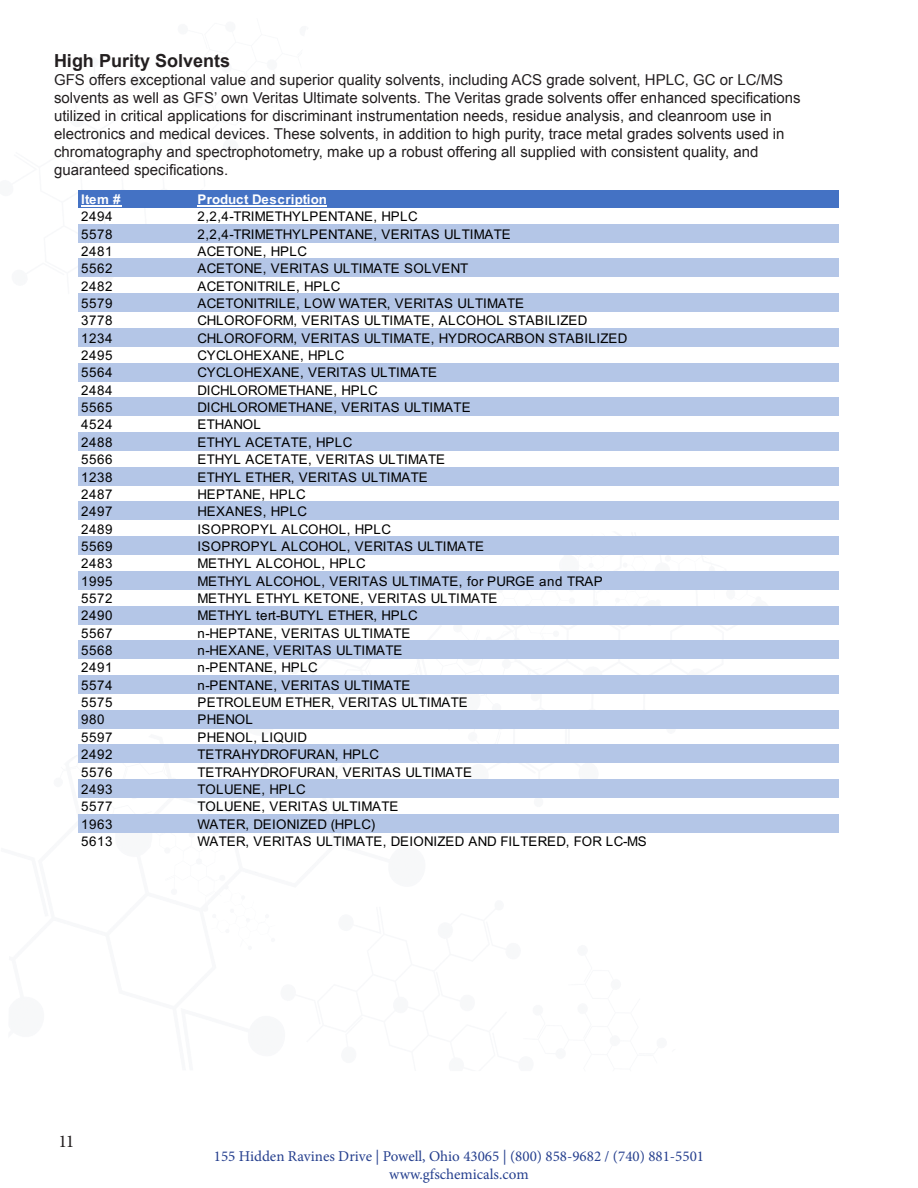
<style>
.page{position:relative;width:918px;height:1188px;background:#fff}
.page>*{position:absolute;margin:0;border:0;box-sizing:border-box;transform-origin:0 0}
.t1{font:700 18px "Arial";color:#231f20}
.t2{font:18px "Minion Pro";color:#231f20}
.t3{font:15px/18px "Arial";color:#231f20}
.t4{font:15px/18px "Minion Pro";color:#253f8e;text-align:center}
.t5{font:13.35px "Arial";letter-spacing:.02em;color:#000}
.t6{font:13.35px "Arial";letter-spacing:-.01em;color:#000}
.t7{font:700 13.35px "Arial";letter-spacing:.01em;color:#fff}
</style>
<div class="page">
<img style="left:73px;top:190px;width:766px;height:683px">
<div style="left:79px;top:190px;width:760px;height:18px;background:#4472c4"></div>
<div style="left:79px;top:224px;width:760px;height:19px;background:#b4c6e7"></div>
<div style="left:79px;top:259px;width:760px;height:18px;background:#b4c6e7"></div>
<div style="left:79px;top:293px;width:760px;height:19px;background:#b4c6e7"></div>
<div style="left:79px;top:328px;width:760px;height:19px;background:#b4c6e7"></div>
<div style="left:79px;top:363px;width:760px;height:18px;background:#b4c6e7"></div>
<div style="left:79px;top:397px;width:760px;height:19px;background:#b4c6e7"></div>
<div style="left:79px;top:432px;width:760px;height:19px;background:#b4c6e7"></div>
<div style="left:79px;top:467px;width:760px;height:19px;background:#b4c6e7"></div>
<div style="left:79px;top:502px;width:760px;height:18px;background:#b4c6e7"></div>
<div style="left:79px;top:536px;width:760px;height:19px;background:#b4c6e7"></div>
<div style="left:79px;top:571px;width:760px;height:19px;background:#b4c6e7"></div>
<div style="left:79px;top:606px;width:760px;height:18px;background:#b4c6e7"></div>
<div style="left:79px;top:640px;width:760px;height:19px;background:#b4c6e7"></div>
<div style="left:79px;top:675px;width:760px;height:19px;background:#b4c6e7"></div>
<div style="left:79px;top:710px;width:760px;height:18px;background:#b4c6e7"></div>
<div style="left:79px;top:745px;width:760px;height:18px;background:#b4c6e7"></div>
<div style="left:79px;top:779px;width:760px;height:19px;background:#b4c6e7"></div>
<div style="left:79px;top:814px;width:760px;height:19px;background:#b4c6e7"></div>
<hr style="left:81px;top:205px;width:40px;height:2px;background:#fff">
<hr style="left:197px;top:205px;width:130px;height:2px;background:#fff">
<p class="t1" style="left:54px;top:49px;width:178px">High Purity Solvents</p>
<p class="t3" style="left:54px;top:71px;width:748px">GFS offers exceptional value and superior quality solvents, including ACS grade solvent, HPLC, GC or LC/MS solvents as well as GFS’ own Veritas Ultimate solvents. The Veritas grade solvents offer enhanced specifications utilized in critical applications for discriminant instrumentation needs, residue analysis, and cleanroom use in</p>
<p class="t3" style="left:54px;top:125px;width:732px">electronics and medical devices. These solvents, in addition to high purity, trace metal grades solvents used in</p>
<p class="t3" style="left:54px;top:143px;width:706px">chromatography and spectrophotometry, make up a robust offering all supplied with consistent quality, and</p>
<p class="t3" style="left:54px;top:161px;width:176px">guaranteed specifications.</p>
<p class="t7" style="left:81px;top:190px;width:41px">Item #</p>
<p class="t7" style="left:197px;top:190px;width:131px">Product Description</p>
<p class="t5" style="left:81px;top:207px;width:33px">2494</p>
<p class="t5" style="left:197px;top:207px;width:222px">2,2,4-TRIMETHYLPENTANE, HPLC</p>
<p class="t5" style="left:81px;top:225px;width:33px">5578</p>
<p class="t5" style="left:197px;top:225px;width:315px">2,2,4-TRIMETHYLPENTANE, VERITAS ULTIMATE</p>
<p class="t5" style="left:81px;top:242px;width:33px">2481</p>
<p class="t5" style="left:197px;top:242px;width:111px">ACETONE, HPLC</p>
<p class="t5" style="left:81px;top:259px;width:33px">5562</p>
<p class="t5" style="left:197px;top:259px;width:273px">ACETONE, VERITAS ULTIMATE SOLVENT</p>
<p class="t5" style="left:81px;top:277px;width:33px">2482</p>
<p class="t5" style="left:197px;top:277px;width:145px">ACETONITRILE, HPLC</p>
<p class="t5" style="left:81px;top:294px;width:33px">5579</p>
<p class="t5" style="left:197px;top:294px;width:328px">ACETONITRILE, LOW WATER, VERITAS ULTIMATE</p>
<p class="t5" style="left:81px;top:311px;width:33px">3778</p>
<p class="t5" style="left:197px;top:311px;width:392px">CHLOROFORM, VERITAS ULTIMATE, ALCOHOL STABILIZED</p>
<p class="t5" style="left:81px;top:329px;width:33px">1234</p>
<p class="t5" style="left:197px;top:329px;width:432px">CHLOROFORM, VERITAS ULTIMATE, HYDROCARBON STABILIZED</p>
<p class="t5" style="left:81px;top:346px;width:33px">2495</p>
<p class="t5" style="left:197px;top:346px;width:149px">CYCLOHEXANE, HPLC</p>
<p class="t5" style="left:81px;top:364px;width:33px">5564</p>
<p class="t5" style="left:197px;top:364px;width:241px">CYCLOHEXANE, VERITAS ULTIMATE</p>
<p class="t5" style="left:81px;top:381px;width:33px">2484</p>
<p class="t6" style="left:197px;top:381px;width:182px">DICHLOROMETHANE, HPLC</p>
<p class="t5" style="left:81px;top:398px;width:33px">5565</p>
<p class="t6" style="left:197px;top:398px;width:275px">DICHLOROMETHANE, VERITAS ULTIMATE</p>
<p class="t5" style="left:81px;top:416px;width:33px">4524</p>
<p class="t5" style="left:197px;top:416px;width:65px">ETHANOL</p>
<p class="t5" style="left:81px;top:433px;width:33px">2488</p>
<p class="t5" style="left:197px;top:433px;width:157px">ETHYL ACETATE, HPLC</p>
<p class="t5" style="left:81px;top:450px;width:33px">5566</p>
<p class="t5" style="left:197px;top:450px;width:249px">ETHYL ACETATE, VERITAS ULTIMATE</p>
<p class="t5" style="left:81px;top:468px;width:33px">1238</p>
<p class="t5" style="left:197px;top:468px;width:232px">ETHYL ETHER, VERITAS ULTIMATE</p>
<p class="t5" style="left:81px;top:485px;width:33px">2487</p>
<p class="t5" style="left:197px;top:485px;width:110px">HEPTANE, HPLC</p>
<p class="t5" style="left:81px;top:502px;width:33px">2497</p>
<p class="t5" style="left:197px;top:502px;width:111px">HEXANES, HPLC</p>
<p class="t5" style="left:81px;top:520px;width:33px">2489</p>
<p class="t5" style="left:197px;top:520px;width:195px">ISOPROPYL ALCOHOL, HPLC</p>
<p class="t5" style="left:81px;top:537px;width:33px">5569</p>
<p class="t5" style="left:197px;top:537px;width:288px">ISOPROPYL ALCOHOL, VERITAS ULTIMATE</p>
<p class="t5" style="left:81px;top:554px;width:33px">2483</p>
<p class="t5" style="left:197px;top:554px;width:170px">METHYL ALCOHOL, HPLC</p>
<p class="t5" style="left:81px;top:572px;width:33px">1995</p>
<p class="t5" style="left:197px;top:572px;width:407px">METHYL ALCOHOL, VERITAS ULTIMATE, for PURGE and TRAP</p>
<p class="t5" style="left:81px;top:589px;width:33px">5572</p>
<p class="t5" style="left:197px;top:589px;width:301px">METHYL ETHYL KETONE, VERITAS ULTIMATE</p>
<p class="t5" style="left:81px;top:606px;width:33px">2490</p>
<p class="t5" style="left:197px;top:606px;width:222px">METHYL tert-BUTYL ETHER, HPLC</p>
<p class="t5" style="left:81px;top:624px;width:33px">5567</p>
<p class="t5" style="left:197px;top:624px;width:215px">n-HEPTANE, VERITAS ULTIMATE</p>
<p class="t5" style="left:81px;top:641px;width:33px">5568</p>
<p class="t5" style="left:197px;top:641px;width:207px">n-HEXANE, VERITAS ULTIMATE</p>
<p class="t5" style="left:81px;top:659px;width:33px">2491</p>
<p class="t5" style="left:197px;top:659px;width:122px">n-PENTANE, HPLC</p>
<p class="t5" style="left:81px;top:676px;width:33px">5574</p>
<p class="t5" style="left:197px;top:676px;width:215px">n-PENTANE, VERITAS ULTIMATE</p>
<p class="t5" style="left:81px;top:693px;width:33px">5575</p>
<p class="t5" style="left:197px;top:693px;width:272px">PETROLEUM ETHER, VERITAS ULTIMATE</p>
<p class="t5" style="left:81px;top:711px;width:25px">980</p>
<p class="t5" style="left:197px;top:711px;width:57px">PHENOL</p>
<p class="t5" style="left:81px;top:728px;width:33px">5597</p>
<p class="t5" style="left:197px;top:728px;width:111px">PHENOL, LIQUID</p>
<p class="t5" style="left:81px;top:745px;width:33px">2492</p>
<p class="t6" style="left:197px;top:745px;width:183px">TETRAHYDROFURAN, HPLC</p>
<p class="t5" style="left:81px;top:763px;width:33px">5576</p>
<p class="t6" style="left:197px;top:763px;width:276px">TETRAHYDROFURAN, VERITAS ULTIMATE</p>
<p class="t5" style="left:81px;top:780px;width:33px">2493</p>
<p class="t5" style="left:197px;top:780px;width:110px">TOLUENE, HPLC</p>
<p class="t5" style="left:81px;top:797px;width:33px">5577</p>
<p class="t5" style="left:197px;top:797px;width:203px">TOLUENE, VERITAS ULTIMATE</p>
<p class="t5" style="left:81px;top:815px;width:33px">1963</p>
<p class="t5" style="left:197px;top:815px;width:179px">WATER, DEIONIZED (HPLC)</p>
<p class="t5" style="left:81px;top:832px;width:33px">5613</p>
<p class="t5" style="left:197px;top:832px;width:451px">WATER, VERITAS ULTIMATE, DEIONIZED AND FILTERED, FOR LC-MS</p>
<h1 class="t2" style="left:58px;top:1129px;width:17px">11</h1>
<p class="t4" style="left:214px;top:1147px;width:492px">155 Hidden Ravines Drive | Powell, Ohio 43065 | (800) 858-9682 / (740) 881-5501 www.gfschemicals.com</p>
</div>
